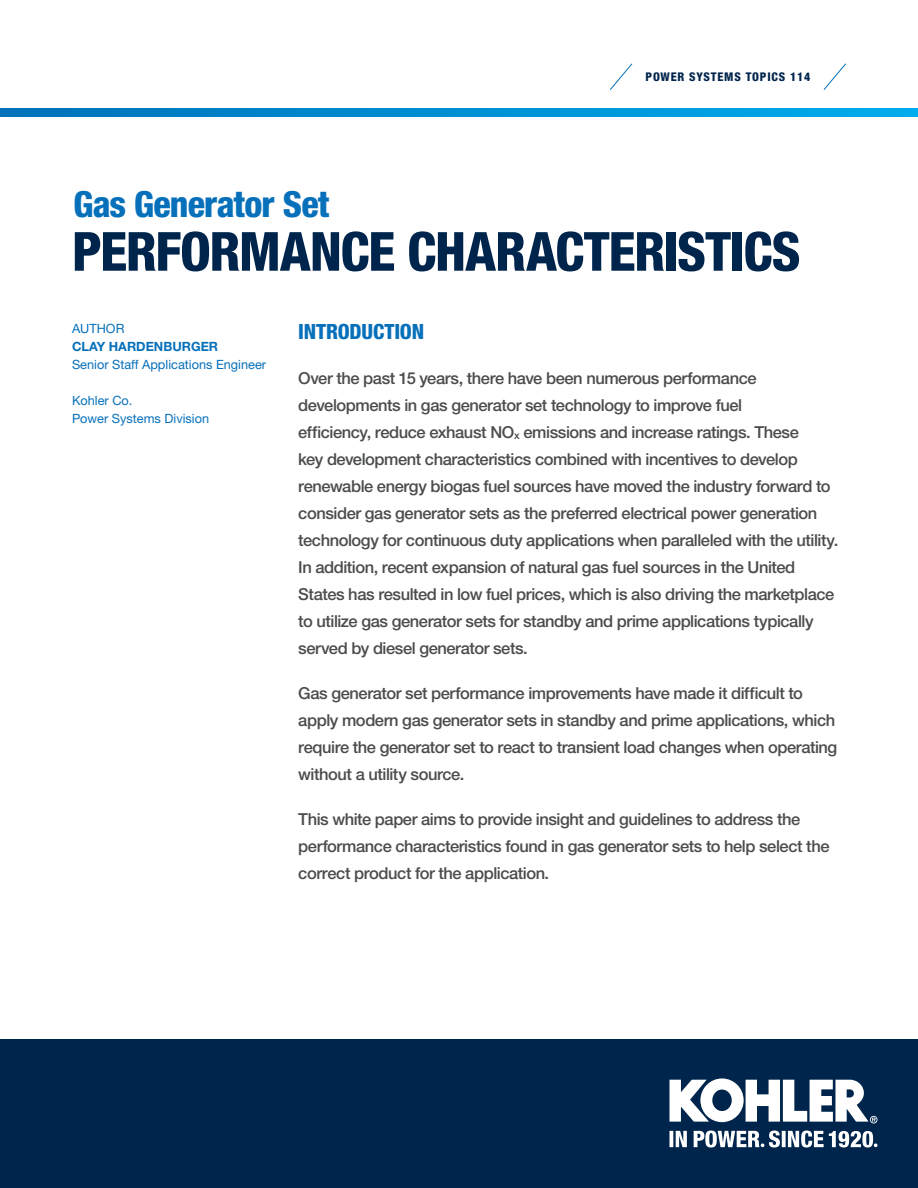
<style>
.page{position:relative;width:918px;height:1188px;background:#fff}
.page>*{position:absolute;margin:0;border:0;box-sizing:border-box;transform-origin:0 0}
.Headline{font:800 condensed 54px "Helvetica Neue LT Pro";letter-spacing:-.025em;color:#00254c}
.Sub_Headline{font:800 condensed 36px "Helvetica Neue LT Pro";letter-spacing:-.02em;color:#0770ba}
.Opening_Body_Copy{font:800 condensed 21px "Helvetica Neue LT Pro";letter-spacing:-.01em;color:#0770ba}
.Opening_Body_Copy-2{font:500 16.5px/27px "Helvetica Neue LT Pro";letter-spacing:-.025em;color:#4b4c4d}
.t1{font:12.75px/18px "Helvetica Neue LT Pro";color:#0770ba}
.t2{font:800 condensed 12px "Helvetica Neue LT Pro";letter-spacing:.07em;color:#00254c}
.s1{font-weight:700}
.s2{font-size:10.5px}
</style>
<div class="page">
<svg style="left:610px;top:63px;width:23px;height:27px"></svg>
<svg style="left:823px;top:63px;width:23px;height:27px"></svg>
<svg style="left:0;top:108px;width:918px;height:9px;background:#008fd3"></svg>
<div style="left:0;top:1040px;width:918px;height:148px;background:#00254c"></div>
<svg style="left:669px;top:1078px;width:208px;height:45px"></svg>
<svg style="left:669px;top:1131px;width:208px;height:17px"></svg>
<p class="t2" style="left:646px;top:69px;width:166px">POWER SYSTEMS TOPICS 114</p>
<p class="Sub_Headline" style="left:73px;top:182px;width:258px">Gas Generator Set</p>
<p class="Headline" style="left:72px;top:219px;width:730px">PERFORMANCE CHARACTERISTICS</p>
<p class="t1" style="left:72px;top:319px;width:196px">AUTHOR<br><span class="s1">CLAY HARDENBURGER<br></span>Senior Staff Applications Engineer</p>
<p class="t1" style="left:72px;top:391px;width:139px">Kohler Co.<br>Power Systems Division</p>
<p class="Opening_Body_Copy" style="left:298px;top:319px;width:127px">INTRODUCTION</p>
<p class="Opening_Body_Copy-2" style="left:298px;top:364px;width:542px">Over the past 15 years, there have been numerous performance developments in gas generator set technology to improve fuel<br>efficiency, reduce exhaust NO<span class="s2">x</span> emissions and increase ratings. These<br>key development characteristics combined with incentives to develop renewable energy biogas fuel sources have moved the industry forward to consider gas generator sets as the preferred electrical power generation technology for continuous duty applications when paralleled with the utility.<br>In addition, recent expansion of natural gas fuel sources in the United States has resulted in low fuel prices, which is also driving the marketplace to utilize gas generator sets for standby and prime applications typically served by diesel generator sets.</p>
<p class="Opening_Body_Copy-2" style="left:298px;top:679px;width:541px">Gas generator set performance improvements have made it difficult to apply modern gas generator sets in standby and prime applications, which require the generator set to react to transient load changes when operating without a utility source.</p>
<p class="Opening_Body_Copy-2" style="left:298px;top:805px;width:533px">This white paper aims to provide insight and guidelines to address the performance characteristics found in gas generator sets to help select the correct product for the application.</p>
</div>
